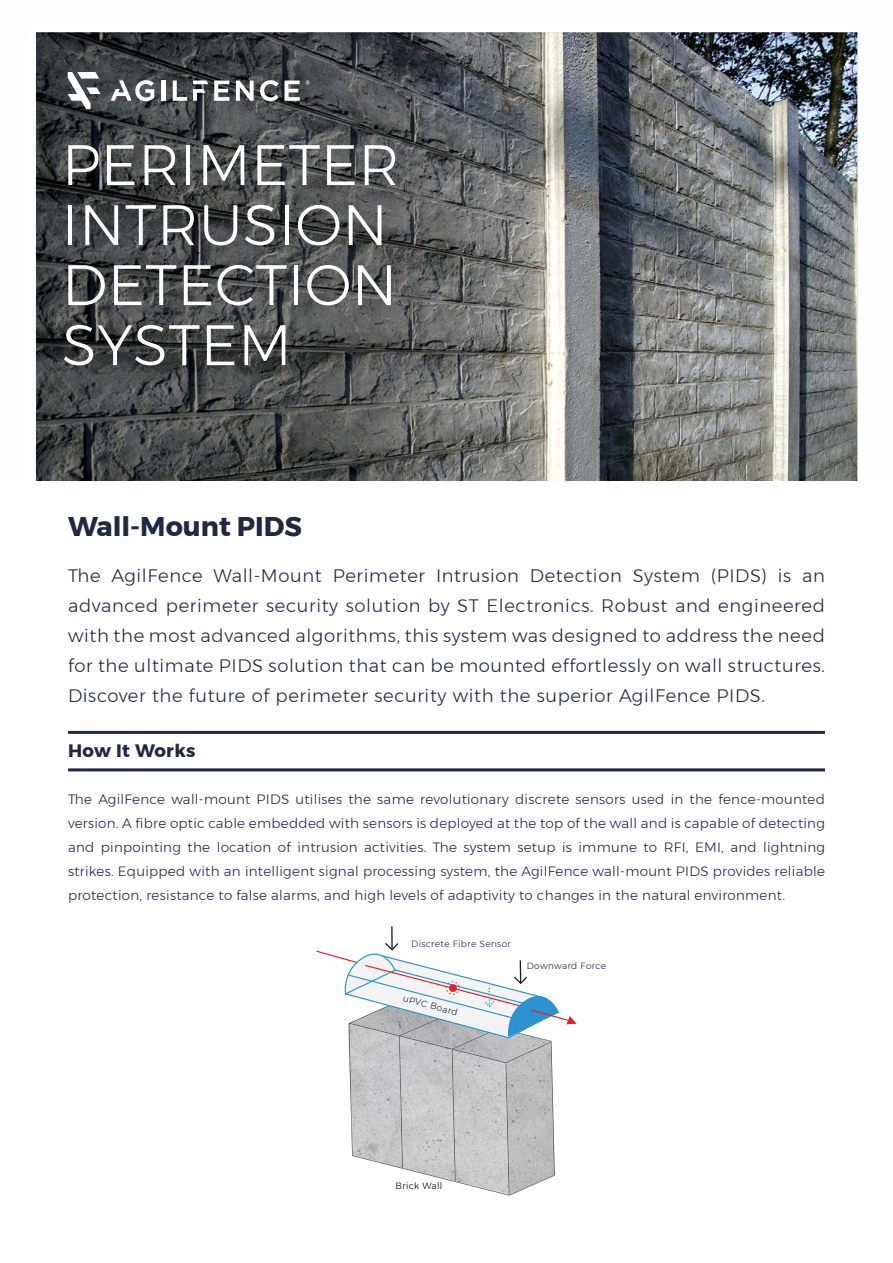
<style>
.page{position:relative;width:893px;height:1263px;background:#fff}
.page>*{position:absolute;margin:0;border:0;box-sizing:border-box;transform-origin:0 0}
.t1{font:300 57px/60px "Montserrat";letter-spacing:.01em;color:#fff}
.t2{font:700 27px "Montserrat";color:#202844}
.t3{font:300 18px/30px "Montserrat";letter-spacing:.035em;color:#202844;text-align:justify}
.t4{font:700 18px "Montserrat";letter-spacing:.025em;color:#202844}
.t5{font:300 13.5px/24px "Montserrat";letter-spacing:.02em;color:#202844;text-align:justify}
.t6{font:300 9px "Montserrat";letter-spacing:.04em;color:#202844}
.t7{font:300 9px "Montserrat";letter-spacing:.04em;color:#000}
</style>
<div class="page">
<img style="left:35px;top:32px;width:823px;height:448px">
<svg style="left:68px;top:72px;width:33px;height:37px"></svg>
<svg style="left:306px;top:80px;width:4px;height:4px"></svg>
<hr style="left:161px;top:81px;width:4px;height:20px;background:#fff">
<svg style="left:173px;top:81px;width:14px;height:20px"></svg>
<svg style="left:193px;top:81px;width:15px;height:20px"></svg>
<svg style="left:214px;top:81px;width:16px;height:20px"></svg>
<svg style="left:236px;top:81px;width:18px;height:20px"></svg>
<svg style="left:260px;top:80px;width:40px;height:21px"></svg>
<svg style="left:111px;top:80px;width:43px;height:21px"></svg>
<hr style="left:68px;top:731px;width:757px;height:3px;background:#202844">
<hr style="left:68px;top:768px;width:757px;height:3px;background:#202844">
<hr style="left:391px;top:926px;width:2px;height:24px;background:#241f21">
<svg style="left:316px;top:943px;width:261px;height:253px"></svg>
<h1 class="t1" style="left:62px;top:134px;width:339px">PERIMETER<br>INTRUSION<br>DETECTION<br>SYSTEM</h1>
<h2 class="t2" style="left:68px;top:505px;width:235px">Wall-Mount PIDS</h2>
<p class="t3" style="left:68px;top:560px;width:758px">The AgilFence Wall-Mount Perimeter Intrusion Detection System (PIDS) is an advanced perimeter security solution by ST Electronics. Robust and engineered with the most advanced algorithms, this system was designed to address the need for the ultimate PIDS solution that can be mounted effortlessly on wall structures.<br>Discover the future of perimeter security with the superior AgilFence PIDS.</p>
<h3 class="t4" style="left:68px;top:736px;width:129px">How It Works</h3>
<p class="t5" style="left:68px;top:787px;width:758px">The AgilFence wall-mount PIDS utilises the same revolutionary discrete sensors used in the fence-mounted version. A fibre optic cable embedded with sensors is deployed at the top of the wall and is capable of detecting and pinpointing the location of intrusion activities. The system setup is immune to RFI, EMI, and lightning strikes. Equipped with an intelligent signal processing system, the AgilFence wall-mount PIDS provides reliable protection, resistance to false alarms, and high levels of adaptivity to changes in the natural environment.</p>
<p class="t6" style="left:411px;top:937px;width:101px">Discrete Fibre Sensor</p>
<p class="t6" style="left:405px;top:991px;width:58px;rotate:15deg">uPVC Board</p>
<p class="t6" style="left:527px;top:959px;width:81px">Downward Force</p>
<p class="t7" style="left:395px;top:1179px;width:48px">Brick Wall</p>
</div>
